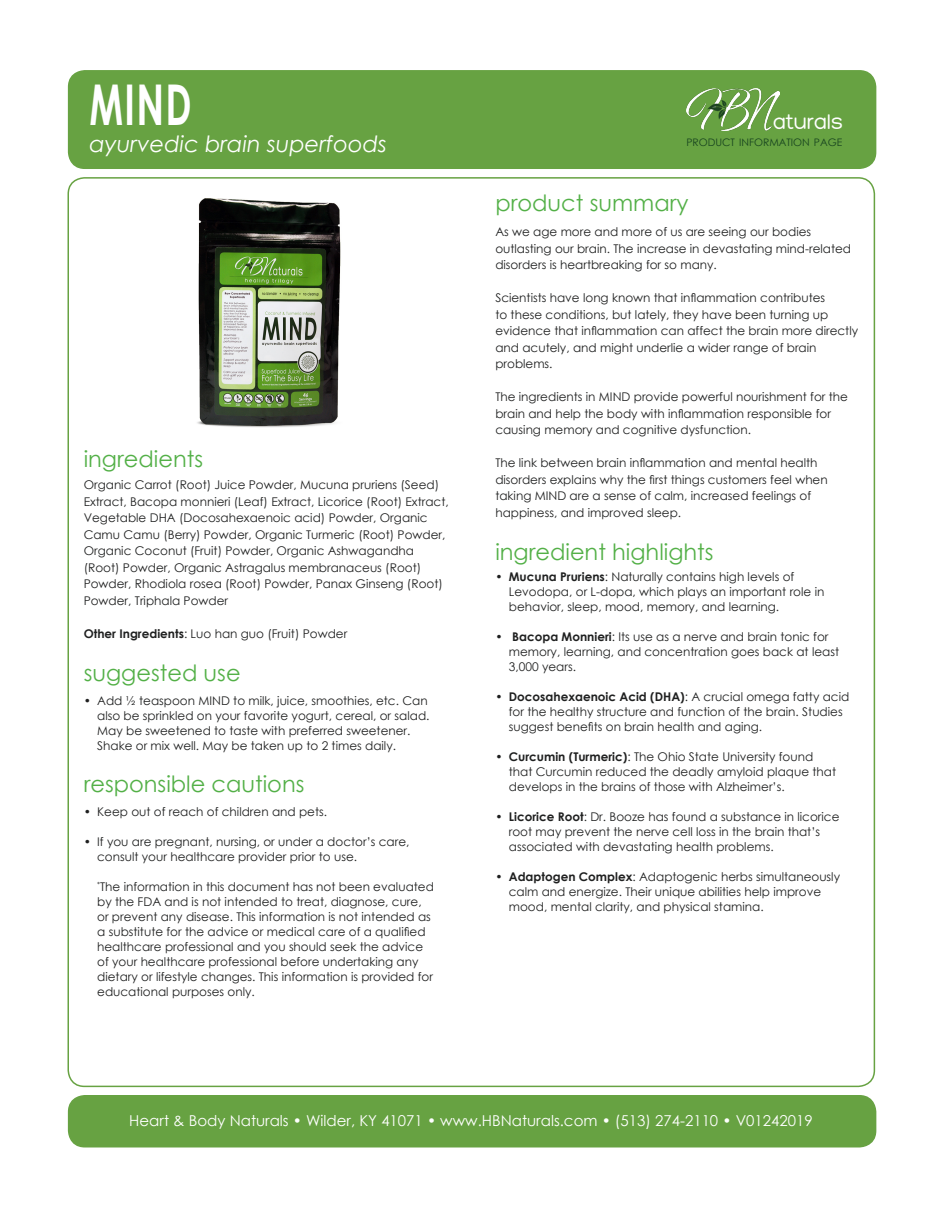
<style>
.page{position:relative;width:945px;height:1215px;background:#fff}
.page>*{position:absolute;margin:0;border:0;box-sizing:border-box;transform-origin:0 0}
.t1{font:700 56.25px "Century Gothic";color:#fff;scale:.67 1}
.t2{font:22.5px "Century Gothic";color:#53b047}
.t3{font:italic 22.5px "Century Gothic";color:#fff}
.t4{font:22.5px "Traffolight";color:#fff}
.t5{font:15px "Century Gothic";color:#fff}
.t6{font:12px/15px "Century Gothic";color:#1f2020}
.t7{font:10.35px "Century Gothic";color:#17431f}
.s1{font-weight:700}
</style>
<div class="page">
<div style="left:69px;top:71px;width:807px;height:97px;background:#67a242;border-radius:16px"></div>
<div style="left:68px;top:70px;width:808px;height:99px;border:2px solid #67a242;border-radius:16px"></div>
<img style="left:687px;top:88px;width:93px;height:43px">
<div style="left:69px;top:1096px;width:807px;height:51px;background:#67a242;border-radius:16px"></div>
<div style="left:68px;top:1095px;width:808px;height:53px;border:2px solid #67a242;border-radius:16px"></div>
<img style="left:197px;top:198px;width:144px;height:229px">
<p class="t1" style="left:90px;top:61px;width:154px">MIND</p>
<p class="t3" style="left:90px;top:128px;width:299px">ayurvedic brain superfoods</p>
<p class="t2" style="left:84px;top:443px;width:121px">ingredients</p>
<p class="t6" style="left:84px;top:477px;width:367px;line-height:16.5px">Organic Carrot (Root) Juice Powder, Mucuna pruriens (Seed)<br>Extract, Bacopa monnieri (Leaf) Extract, Licorice (Root) Extract, Vegetable DHA (Docosahexaenoic acid) Powder, Organic Camu Camu (Berry) Powder, Organic Turmeric (Root) Powder, Organic Coconut (Fruit) Powder, Organic Ashwagandha (Root) Powder, Organic Astragalus membranaceus (Root)<br>Powder, Rhodiola rosea (Root) Powder, Panax Ginseng (Root)<br>Powder, Triphala Powder</p>
<p class="t6" style="left:84px;top:626px;width:265px"><span class="s1">Other Ingredients</span>: Luo han guo (Fruit) Powder</p>
<p class="t2" style="left:84px;top:658px;width:158px">suggested use</p>
<p class="t6" style="left:97px;top:693px;width:334px;text-indent:-14px">• Add ½ teaspoon MIND to milk, juice, smoothies, etc. Can also be sprinkled on your favorite yogurt, cereal, or salad.<br>May be sweetened to taste with preferred sweetener.<br>Shake or mix well. May be taken up to 2 times daily.</p>
<p class="t2" style="left:84px;top:769px;width:222px">responsible cautions</p>
<p class="t6" style="left:84px;top:804px;width:245px">• Keep out of reach of children and pets.</p>
<p class="t6" style="left:97px;top:834px;width:314px;text-indent:-14px">• If you are pregnant, nursing, or under a doctor’s care, consult your healthcare provider prior to use.</p>
<p class="t6" style="left:97px;top:879px;width:338px"><sup>*</sup>The information in this document has not been evaluated by the FDA and is not intended to treat, diagnose, cure, or prevent any disease. This information is not intended as a substitute for the advice or medical care of a qualified healthcare professional and you should seek the advice of your healthcare professional before undertaking any dietary or lifestyle changes. This information is provided for educational purposes only.</p>
<p class="t4" style="left:773px;top:113px;width:71px">aturals</p>
<p class="t7" style="left:686px;top:135px;width:157px">PRODUCT INFORMATION PAGE</p>
<p class="t2" style="left:495px;top:187px;width:195px">product summary</p>
<p class="t6" style="left:495px;top:223px;width:357px;line-height:16.5px">As we age more and more of us are seeing our bodies outlasting our brain. The increase in devastating mind-related disorders is heartbreaking for so many.</p>
<p class="t6" style="left:495px;top:289px;width:364px;line-height:16.5px">Scientists have long known that inflammation contributes<br>to these conditions, but lately, they have been turning up evidence that inflammation can affect the brain more directly and acutely, and might underlie a wider range of brain problems.</p>
<p class="t6" style="left:495px;top:388px;width:354px;line-height:16.5px">The ingredients in MIND provide powerful nourishment for the brain and help the body with inflammation responsible for causing memory and cognitive dysfunction.</p>
<p class="t6" style="left:495px;top:454px;width:334px;line-height:16.5px">The link between brain inflammation and mental health disorders explains why the first things customers feel when taking MIND are a sense of calm, increased feelings of happiness, and improved sleep.</p>
<p class="t2" style="left:495px;top:536px;width:220px">ingredient highlights</p>
<p class="t6" style="left:509px;top:569px;width:317px;text-indent:-14px"><span class="s1">• Mucuna Pruriens</span>: Naturally contains high levels of<br>Levodopa, or L-dopa, which plays an important role in behavior, sleep, mood, memory, and learning.</p>
<p class="t6" style="left:509px;top:629px;width:332px;text-indent:-14px">• <span class="s1">Bacopa Monnieri</span>: Its use as a nerve and brain tonic for memory, learning, and concentration goes back at least<br>3,000 years.</p>
<p class="t6" style="left:509px;top:689px;width:342px;text-indent:-14px"><span class="s1">• Docosahexaenoic Acid (DHA)</span>: A crucial omega fatty acid for the healthy structure and function of the brain. Studies suggest benefits on brain health and aging.</p>
<p class="t6" style="left:509px;top:749px;width:329px;text-indent:-14px"><span class="s1">• Curcumin (Turmeric)</span>: The Ohio State University found that Curcumin reduced the deadly amyloid plaque that develops in the brains of those with Alzheimer’s.</p>
<p class="t6" style="left:509px;top:809px;width:332px;text-indent:-14px"><span class="s1">• Licorice Root</span>: Dr. Booze has found a substance in licorice root may prevent the nerve cell loss in the brain that’s associated with devastating health problems.</p>
<p class="t6" style="left:509px;top:869px;width:333px;text-indent:-14px"><span class="s1">• Adaptogen Complex</span>: Adaptogenic herbs simultaneously calm and energize. Their unique abilities help improve mood, mental clarity, and physical stamina.</p>
<p class="t5" style="left:129px;top:1110px;width:685px">Heart &amp; Body Naturals • Wilder, KY 41071 • www.HBNaturals.com • (513) 274-2110 • V01242019</p>
</div>
